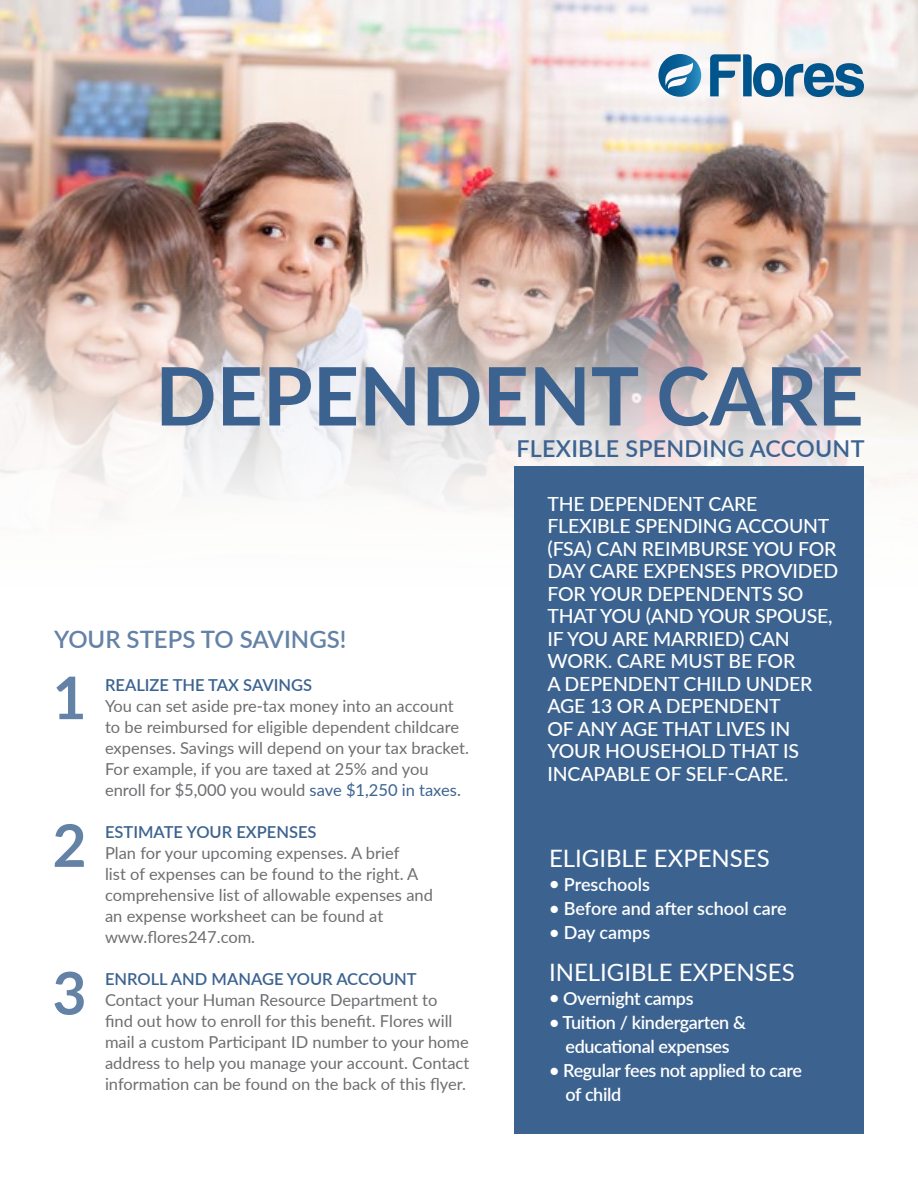
<style>
.page{position:relative;width:918px;height:1188px;background:#fff}
.page>*{position:absolute;margin:0;border:0;box-sizing:border-box;transform-origin:0 0}
.t1{font:700 80.55px "Lato";color:#3c6390}
.t2{font:700 58.8px "Lato";color:#6382a6}
.t3{font:24px "Lato";color:#fff}
.t4{font:600 24px "Lato";color:#6382a6}
.t5{font:600 23.25px "Lato";letter-spacing:.01em;color:#3c6390}
.t6{font:500 19.5px/22.5px "Lato";letter-spacing:-.01em;color:#fff}
.t7{font:600 18px/24px "Lato";letter-spacing:-.02em;color:#fff}
.t8{font:600 18px "Lato";color:#fff}
.t9{font:16.5px/21px "Lato";color:#6d6e71}
.t10{font:600 16.5px "Lato";color:#3c6390}
.s1{color:#3c6390}
</style>
<div class="page">
<img style="left:0;top:0;width:918px;height:241px">
<img style="left:0;top:241px;width:918px;height:380px">
<div style="left:515px;top:467px;width:349px;height:667px;background:#3c6390"></div>
<svg style="left:710px;top:54px;width:154px;height:43px;background:#7fa4be"></svg>
<svg style="left:658px;top:54px;width:43px;height:43px"></svg>
<p class="t1" style="left:155px;top:337px;width:710px">DEPENDENT CARE</p>
<p class="t5" style="left:517px;top:431px;width:349px">FLEXIBLE SPENDING ACCOUNT</p>
<p class="t6" style="left:548px;top:492px;width:292px">THE DEPENDENT CARE<br>FLEXIBLE SPENDING ACCOUNT (FSA) CAN REIMBURSE YOU FOR<br>DAY CARE EXPENSES PROVIDED<br>FOR YOUR DEPENDENTS SO<br>THAT YOU (AND YOUR SPOUSE,<br>IF YOU ARE MARRIED) CAN<br>WORK. CARE MUST BE FOR<br>A DEPENDENT CHILD UNDER<br>AGE 13 OR A DEPENDENT<br>OF ANY AGE THAT LIVES IN<br>YOUR HOUSEHOLD THAT IS<br>INCAPABLE OF SELF-CARE.</p>
<p class="t4" style="left:54px;top:621px;width:294px">YOUR STEPS TO SAVINGS!</p>
<p class="t10" style="left:105px;top:673px;width:209px">REALIZE THE TAX SAVINGS</p>
<p class="t9" style="left:105px;top:695px;width:365px">You can set aside pre-tax money into an account to be reimbursed for eligible dependent childcare expenses. Savings will depend on your tax bracket.<br>For example, if you are taxed at 25% and you enroll for $5,000 you would <span class="s1">save $1,250 in taxes.</span></p>
<p class="t10" style="left:105px;top:820px;width:213px">ESTIMATE YOUR EXPENSES</p>
<p class="t9" style="left:105px;top:842px;width:329px">Plan for your upcoming expenses. A brief<br>list of expenses can be found to the right. A comprehensive list of allowable expenses and</p>
<p class="t9" style="left:105px;top:905px;width:280px">an expense worksheet can be found at</p>
<p class="t9" style="left:105px;top:926px;width:152px">www.flores247.com.</p>
<p class="t10" style="left:105px;top:967px;width:313px">ENROLL AND MANAGE YOUR ACCOUNT</p>
<p class="t9" style="left:105px;top:989px;width:366px">Contact your Human Resource Department to find out how to enroll for this benefit. Flores will mail a custom Participant ID number to your home address to help you manage your account. Contact information can be found on the back of this flyer.</p>
<p class="t2" style="left:52px;top:654px;width:36px">1</p>
<p class="t2" style="left:52px;top:802px;width:36px">2</p>
<p class="t3" style="left:549px;top:841px;width:222px">ELIGIBLE EXPENSES</p>
<p class="t8" style="left:549px;top:871px;width:102px">• Preschools</p>
<p class="t8" style="left:549px;top:895px;width:239px">• Before and after school care</p>
<p class="t8" style="left:549px;top:919px;width:103px">• Day camps</p>
<p class="t3" style="left:549px;top:955px;width:247px">INELIGIBLE EXPENSES</p>
<p class="t7" style="left:549px;top:986px;width:146px">• Overnight camps</p>
<p class="t7" style="left:549px;top:1010px;width:198px">• Tuition / kindergarten &amp;</p>
<p class="t7" style="left:565px;top:1034px;width:166px">educational expenses</p>
<p class="t7" style="left:566px;top:1058px;width:238px;text-indent:-16px">• Regular fees not applied to care of child</p>
<p class="t2" style="left:52px;top:950px;width:36px">3</p>
</div>
